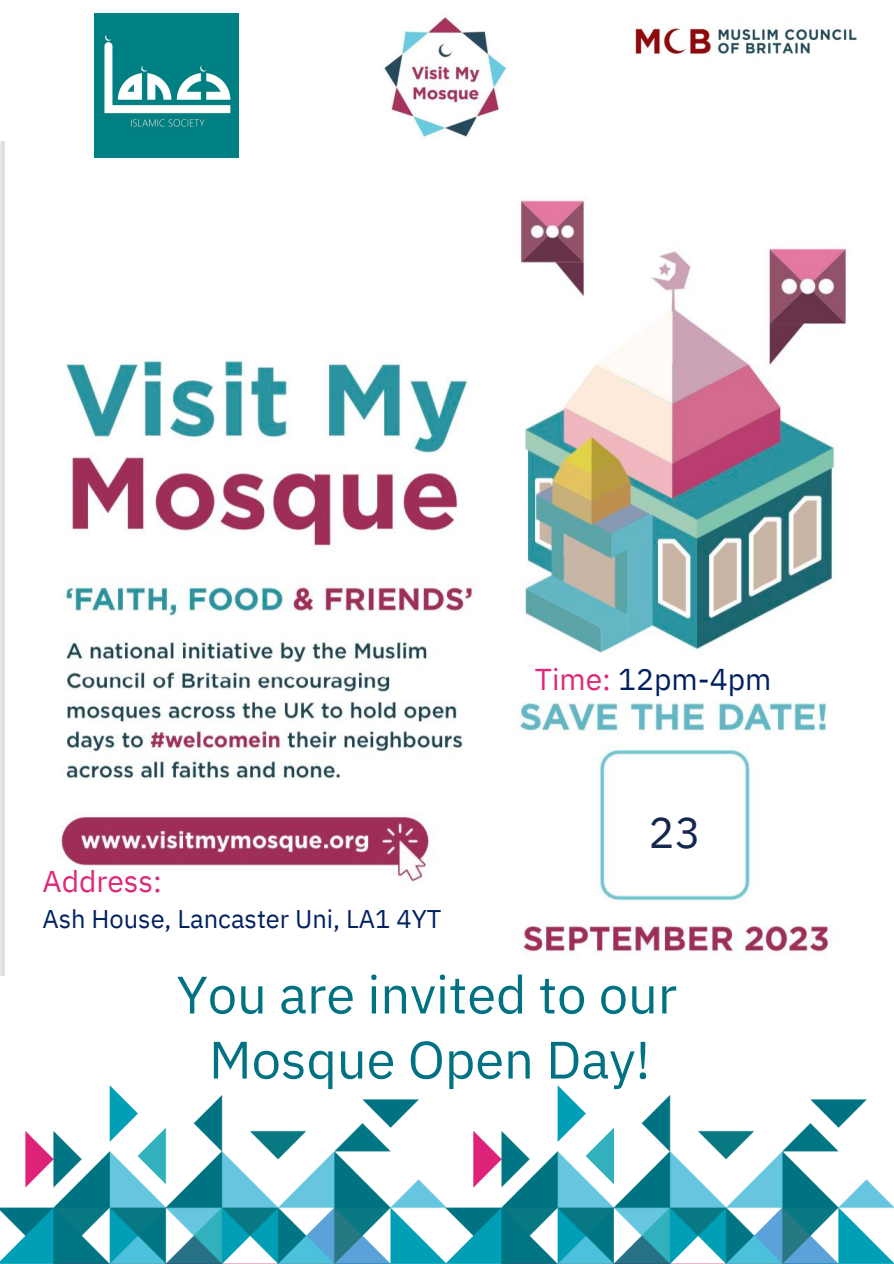
<style>
.page{position:relative;width:894px;height:1264px;background:#fff}
.page>*{position:absolute;margin:0;border:0;box-sizing:border-box;transform-origin:0 0}
.t1{font:52.65px "IBM Plex Sans";color:#007283}
.t2{font:52.5px "IBM Plex Sans";color:#007283}
.t3{font:43.5px "IBM Plex Sans";color:#14274f}
.t4{font:30px "IBM Plex Sans";color:#002060}
.t5{font:30px "IBM Plex Sans";color:#de2878}
.t6{font:25.5px "IBM Plex Sans";color:#002060}
.s1{color:#de2878}
</style>
<div class="page">
<img style="left:384px;top:17px;width:123px;height:121px">
<img style="left:635px;top:28px;width:222px;height:27px">
<img style="left:0;top:1085px;width:893px;height:178px">
<img style="left:0;top:142px;width:847px;height:833px">
<img style="left:95px;top:13px;width:144px;height:144px">
<p class="t4" style="left:534px;top:658px;width:238px"><span class="s1">Time:</span> 12pm-4pm</p>
<p class="t5" style="left:42px;top:861px;width:121px">Address:</p>
<p class="t6" style="left:42px;top:901px;width:400px">Ash House, Lancaster Uni, LA1 4YT</p>
<p class="t3" style="left:648px;top:803px;width:54px">23</p>
<p class="t2" style="left:176px;top:959px;width:502px">You are invited to our</p>
<p class="t1" style="left:209px;top:1024px;width:443px">Mosque Open Day!</p>
</div>
